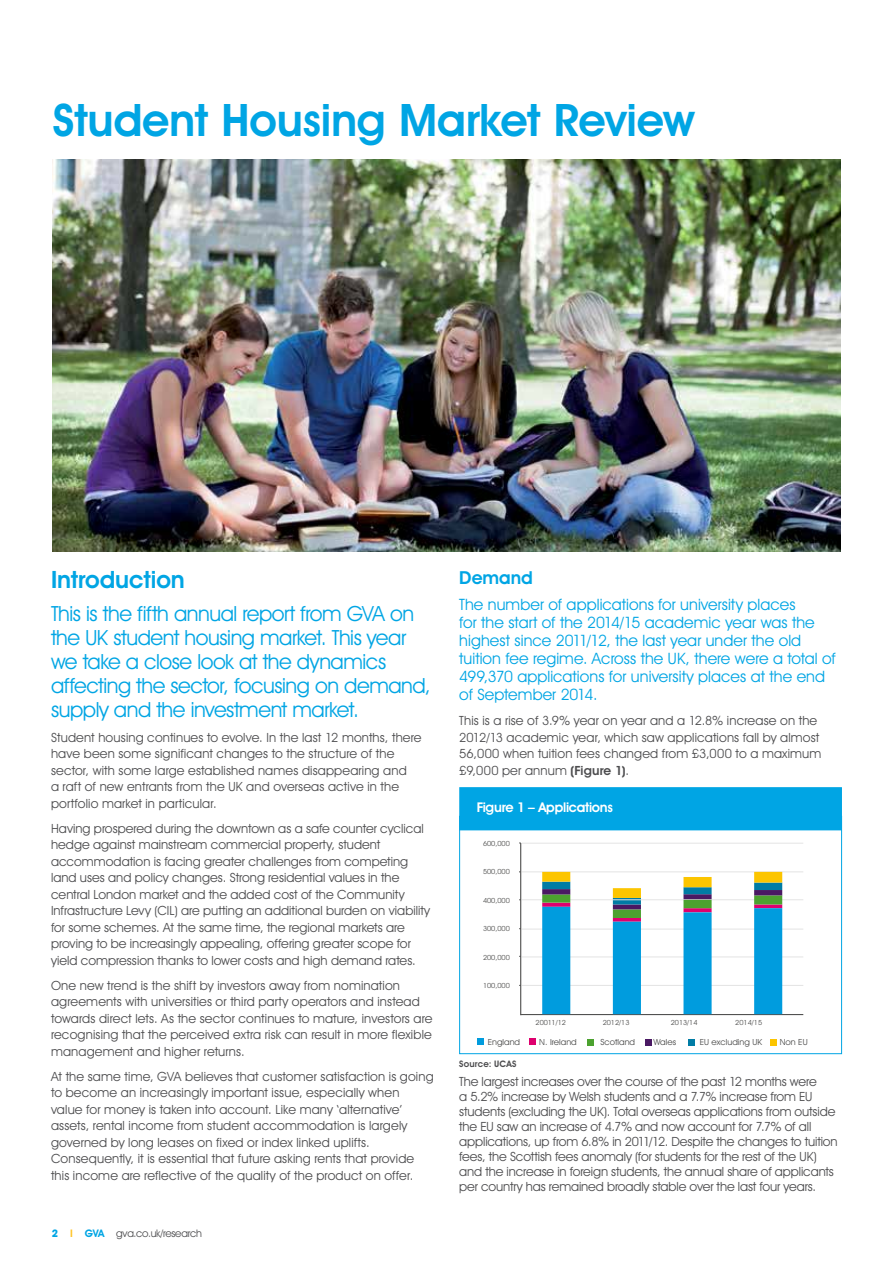
<style>
.page{position:relative;width:893px;height:1263px;background:#fff}
.page>*{position:absolute;margin:0;border:0;box-sizing:border-box;transform-origin:0 0}
.t1{font:600 45px "Avant Garde IT Cby BT";letter-spacing:-.01em;color:#00a5e4}
.t2{font:600 24px "Avant Garde IT Cby BT";letter-spacing:-.005em;color:#00a5e4}
.t3{font:21px/24px "Avant Garde IT Cby BT";letter-spacing:-.02em;color:#00a5e4}
.t4{font:600 18px "Avant Garde IT Cby BT";color:#00a5e4}
.t5{font:15.75px/18px "Avant Garde IT Cby BT";letter-spacing:.005em;color:#00a5e4}
.t6{font:600 13.5px "Avant Garde IT Cby BT";letter-spacing:-.02em;color:#fff}
.t7{font:12.75px/16.5px "Avant Garde IT Cby BT";letter-spacing:.005em;color:#4d4d4f}
.t8{font:10.5px "Avant Garde IT Cby BT";letter-spacing:-.025em;color:#4d4d4f}
.t9{font:600 9px "Avant Garde IT Cby BT";letter-spacing:.02em;color:#4d4d4f}
.t10{font:8.4px "Avant Garde IT Cby BT";color:#4a4a49;scale:1.04 1}
.t11{font:7.05px "Avant Garde IT Cby BT";color:#4a4a49;scale:1.04 1}
.s1{font-weight:700;color:#00a5e4}
.s2{font-weight:600;color:#ffc425}
.s3{font-weight:600;color:#00a5e4}
.s4{font-weight:600}
</style>
<div class="page">
<img style="left:53px;top:160px;width:787px;height:392px">
<hr style="left:522px;top:871px;width:281px;height:1px;background:#e3e3e3">
<hr style="left:522px;top:899px;width:281px;height:1px;background:#e3e3e3">
<hr style="left:522px;top:929px;width:281px;height:1px;background:#e3e3e3">
<hr style="left:522px;top:957px;width:281px;height:1px;background:#e3e3e3">
<hr style="left:522px;top:985px;width:281px;height:1px;background:#e3e3e3">
<hr style="left:522px;top:843px;width:281px;height:1px;background:#e3e3e3">
<div style="left:477px;top:1039px;width:7px;height:6px;background:#009cde"></div>
<svg style="left:529px;top:1039px;width:6px;height:6px"></svg>
<svg style="left:588px;top:1039px;width:6px;height:6px"></svg>
<svg style="left:645px;top:1039px;width:6px;height:6px"></svg>
<div style="left:688px;top:1039px;width:7px;height:6px;background:#007ca5"></div>
<div style="left:770px;top:1039px;width:7px;height:6px;background:#fcc500"></div>
<hr style="left:520px;top:843px;width:1px;height:172px;background:#4a4a49">
<hr style="left:521px;top:1014px;width:282px;height:1px;background:#4a4a49">
<svg style="left:542px;top:872px;width:240px;height:142px"></svg>
<div style="left:459px;top:787px;width:383px;height:43px;background:#00a5e4;border:2px solid #00a5e4"></div>
<h1 class="t1" style="left:53px;top:93px;width:643px">Student Housing Market Review</h1>
<h2 class="t2" style="left:51px;top:565px;width:135px">Introduction</h2>
<h3 class="t3" style="left:51px;top:601px;width:381px">This is the fifth annual report from GVA on the UK student housing market. This year we take a close look at the dynamics affecting the sector, focusing on demand, supply and the investment market.</h3>
<p class="t7" style="left:51px;top:729px;width:372px">Student housing continues to evolve. In the last 12 months, there have been some significant changes to the structure of the sector, with some large established names disappearing and<br>a raft of new entrants from the UK and overseas active in the portfolio market in particular.</p>
<p class="t7" style="left:51px;top:820px;width:381px">Having prospered during the downtown as a safe counter cyclical hedge against mainstream commercial property, student accommodation is facing greater challenges from competing land uses and policy changes. Strong residential values in the central London market and the added cost of the Community Infrastructure Levy (CIL) are putting an additional burden on viability for some schemes. At the same time, the regional markets are proving to be increasingly appealing, offering greater scope for yield compression thanks to lower costs and high demand rates.</p>
<p class="t7" style="left:51px;top:977px;width:383px">One new trend is the shift by investors away from nomination agreements with universities or third party operators and instead towards direct lets. As the sector continues to mature, investors are recognising that the perceived extra risk can result in more flexible management and higher returns.</p>
<p class="t7" style="left:51px;top:1068px;width:384px">At the same time, GVA believes that customer satisfaction is going to become an increasingly important issue, especially when value for money is taken into account. Like many ‘alternative’ assets, rental income from student accommodation is largely governed by long leases on fixed or index linked uplifts.<br>Consequently, it is essential that future asking rents that provide this income are reflective of the quality of the product on offer.</p>
<p class="t8" style="left:52px;top:1227px;width:152px"><span class="s1">2</span> <span class="s2">I</span> <span class="s3">GVA</span> gva.co.uk/research</p>
<h3 class="t4" style="left:459px;top:566px;width:75px">Demand</h3>
<p class="t5" style="left:459px;top:595px;width:378px">The number of applications for university places<br>for the start of the 2014/15 academic year was the highest since 2011/12, the last year under the old tuition fee regime. Across the UK, there were a total of 499,370 applications for university places at the end of September 2014.</p>
<p class="t7" style="left:459px;top:712px;width:364px">This is a rise of 3.9% year on year and a 12.8% increase on the 2012/13 academic year, which saw applications fall by almost 56,000 when tuition fees changed from £3,000 to a maximum £9,000 per annum <span class="s4">(Figure 1)</span>.</p>
<p class="t6" style="left:477px;top:799px;width:138px">Figure 1 – Applications</p>
<p class="t11" style="left:483px;top:839px;width:27px">600,000</p>
<p class="t11" style="left:483px;top:867px;width:27px">500,000</p>
<p class="t11" style="left:483px;top:896px;width:27px">400,000</p>
<p class="t11" style="left:483px;top:924px;width:27px">300,000</p>
<p class="t11" style="left:483px;top:953px;width:27px">200,000</p>
<p class="t11" style="left:483px;top:981px;width:27px">100,000</p>
<p class="t11" style="left:536px;top:1018px;width:31px">20011/12</p>
<p class="t11" style="left:603px;top:1018px;width:27px">2012/13</p>
<p class="t11" style="left:671px;top:1018px;width:27px">2013/14</p>
<p class="t11" style="left:735px;top:1018px;width:27px">2014/15</p>
<p class="t10" style="left:488px;top:1037px;width:33px">England</p>
<p class="t10" style="left:539px;top:1037px;width:38px">N. Ireland</p>
<p class="t10" style="left:600px;top:1037px;width:35px">Scotland</p>
<p class="t10" style="left:653px;top:1037px;width:23px">Wales</p>
<p class="t10" style="left:700px;top:1037px;width:61px">EU excluding UK</p>
<p class="t10" style="left:780px;top:1037px;width:28px">Non EU</p>
<p class="t9" style="left:459px;top:1059px;width:59px">Source: UCAS</p>
<p class="t7" style="left:459px;top:1074px;width:380px;line-height:15px">The largest increases over the course of the past 12 months were<br>a 5.2% increase by Welsh students and a 7.7% increase from EU students (excluding the UK). Total overseas applications from outside the EU saw an increase of 4.7% and now account for 7.7% of all applications, up from 6.8% in 2011/12. Despite the changes to tuition fees, the Scottish fees anomaly (for students for the rest of the UK) and the increase in foreign students, the annual share of applicants per country has remained broadly stable over the last four years.</p>
</div>
